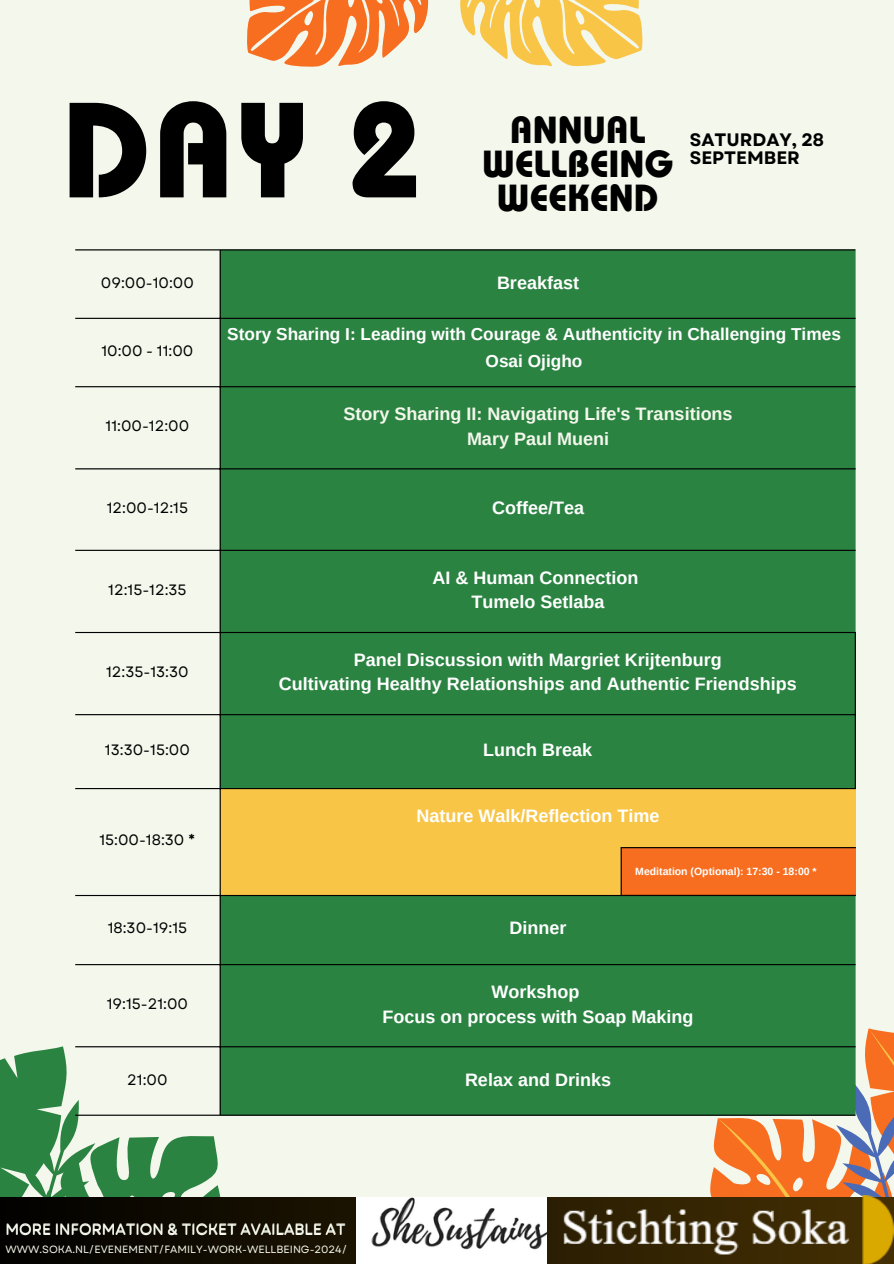
<style>
.page{position:relative;width:894px;height:1264px;background:#fff}
.page>*{position:absolute;margin:0;border:0;box-sizing:border-box;transform-origin:0 0}
.t1{font:700 135px "Bauhaus Pro";color:#000}
.t2{font:700 37.5px/33.8px "Bauhaus Pro";color:#000;text-align:center}
.t3{font:700 18px "Arimo";color:#fff}
.t4{font:700 18px "Arimo";color:#f4f7ec}
.t5{font:700 18px/18px "Garet";color:#000}
.t6{font:700 17.25px/27px "Arimo";color:#fff;text-align:center}
.t7{font:15px "Garet";color:#000}
.t8{font:15px "Garet";color:#f4f7ec}
.t9{font:10.5px "Garet";color:#f4f7ec}
.t10{font:700 10.5px "Arimo";color:#fff}
</style>
<div class="page">
<div style="left:0;top:0;width:893px;height:1263px;background:#f4f7ec"></div>
<svg style="left:0;top:1046px;width:223px;height:151px"></svg>
<svg style="left:707px;top:1028px;width:186px;height:166px"></svg>
<svg style="left:0;top:1197px;width:560px;height:66px;background:#100c02"></svg>
<div style="left:221px;top:250px;width:634px;height:864px;background:#2a8341"></div>
<div style="left:220px;top:788px;width:635px;height:107px;background:#f8c546"></div>
<hr style="left:219px;top:250px;width:2px;height:864px;background:#000">
<hr style="left:854px;top:633px;width:1px;height:155px;background:#000">
<hr style="left:75px;top:249px;width:780px;height:1px;background:#000">
<hr style="left:75px;top:318px;width:780px;height:1px;background:#000">
<hr style="left:75px;top:386px;width:780px;height:1px;background:#000">
<hr style="left:75px;top:468px;width:780px;height:1px;background:#000">
<hr style="left:75px;top:550px;width:780px;height:1px;background:#000">
<hr style="left:75px;top:632px;width:780px;height:1px;background:#000">
<hr style="left:75px;top:714px;width:780px;height:1px;background:#000">
<hr style="left:75px;top:788px;width:780px;height:1px;background:#000">
<hr style="left:75px;top:895px;width:780px;height:1px;background:#000">
<hr style="left:75px;top:964px;width:780px;height:1px;background:#000">
<hr style="left:75px;top:1046px;width:780px;height:1px;background:#000">
<hr style="left:75px;top:1114px;width:780px;height:1px;background:#000">
<svg style="left:247px;top:0;width:396px;height:67px"></svg>
<img style="left:356px;top:1197px;width:190px;height:66px">
<img style="left:560px;top:1194px;width:333px;height:69px">
<div style="left:620px;top:847px;width:235px;height:48px;background:#f76e20"></div>
<hr style="left:620px;top:848px;width:1px;height:46px;background:#000">
<hr style="left:620px;top:847px;width:235px;height:1px;background:#000">
<hr style="left:620px;top:894px;width:235px;height:2px;background:#000">
<p class="t1" style="left:62px;top:103px;width:362px">DAY 2</p>
<h4 class="t2" style="left:481px;top:119px;width:193px">ANNUAL<br>WELLBEING<br>WEEKEND</h4>
<p class="t5" style="left:689px;top:131px;width:136px">SATURDAY, 28<br>SEPTEMBER</p>
<p class="t7" style="left:101px;top:271px;width:94px">09:00-10:00</p>
<p class="t3" style="left:497px;top:272px;width:83px">Breakfast</p>
<h1 class="t7" style="left:101px;top:340px;width:93px">10:00 - 11:00</h1>
<h2 class="t7" style="left:106px;top:415px;width:85px">11:00-12:00</h2>
<p class="t6" style="left:227px;top:320px;width:615px">Story Sharing I: Leading with Courage &amp; Authenticity in Challenging Times<br>Osai Ojigho</p>
<p class="t4" style="left:343px;top:403px;width:390px">Story Sharing II: Navigating Life's Transitions</p>
<p class="t4" style="left:467px;top:428px;width:143px">Mary Paul Mueni</p>
<p class="t7" style="left:107px;top:497px;width:83px">12:00-12:15</p>
<p class="t3" style="left:492px;top:498px;width:93px">Coffee/Tea</p>
<p class="t7" style="left:108px;top:578px;width:80px">12:15-12:35</p>
<p class="t7" style="left:106px;top:661px;width:84px">12:35-13:30</p>
<p class="t3" style="left:432px;top:567px;width:207px">AI &amp; Human Connection</p>
<p class="t3" style="left:471px;top:592px;width:134px">Tumelo Setlaba</p>
<p class="t3" style="left:353px;top:649px;width:369px">Panel Discussion with Margriet Krijtenburg</p>
<p class="t3" style="left:279px;top:674px;width:519px">Cultivating Healthy Relationships and Authentic Friendships</p>
<p class="t7" style="left:105px;top:738px;width:86px">13:30-15:00</p>
<p class="t3" style="left:483px;top:739px;width:110px">Lunch Break</p>
<p class="t7" style="left:99px;top:829px;width:97px">15:00-18:30 *</p>
<p class="t3" style="left:416px;top:805px;width:244px">Nature Walk/Reflection Time</p>
<p class="t10" style="left:635px;top:865px;width:183px">Meditation (Optional): 17:30 - 18:00 *</p>
<p class="t7" style="left:108px;top:917px;width:81px">18:30-19:15</p>
<p class="t3" style="left:509px;top:918px;width:58px">Dinner</p>
<p class="t7" style="left:107px;top:993px;width:83px">19:15-21:00</p>
<p class="t3" style="left:491px;top:981px;width:89px">Workshop</p>
<p class="t3" style="left:382px;top:1006px;width:312px">Focus on process with Soap Making</p>
<p class="t7" style="left:127px;top:1068px;width:42px">21:00</p>
<p class="t3" style="left:465px;top:1069px;width:147px">Relax and Drinks</p>
<p class="t8" style="left:6px;top:1218px;width:341px">MORE INFORMATION &amp; TICKET AVAILABLE AT</p>
<p class="t9" style="left:6px;top:1241px;width:343px">WWW.SOKA.NL/EVENEMENT/FAMILY-WORK-WELLBEING-2024/</p>
</div>
